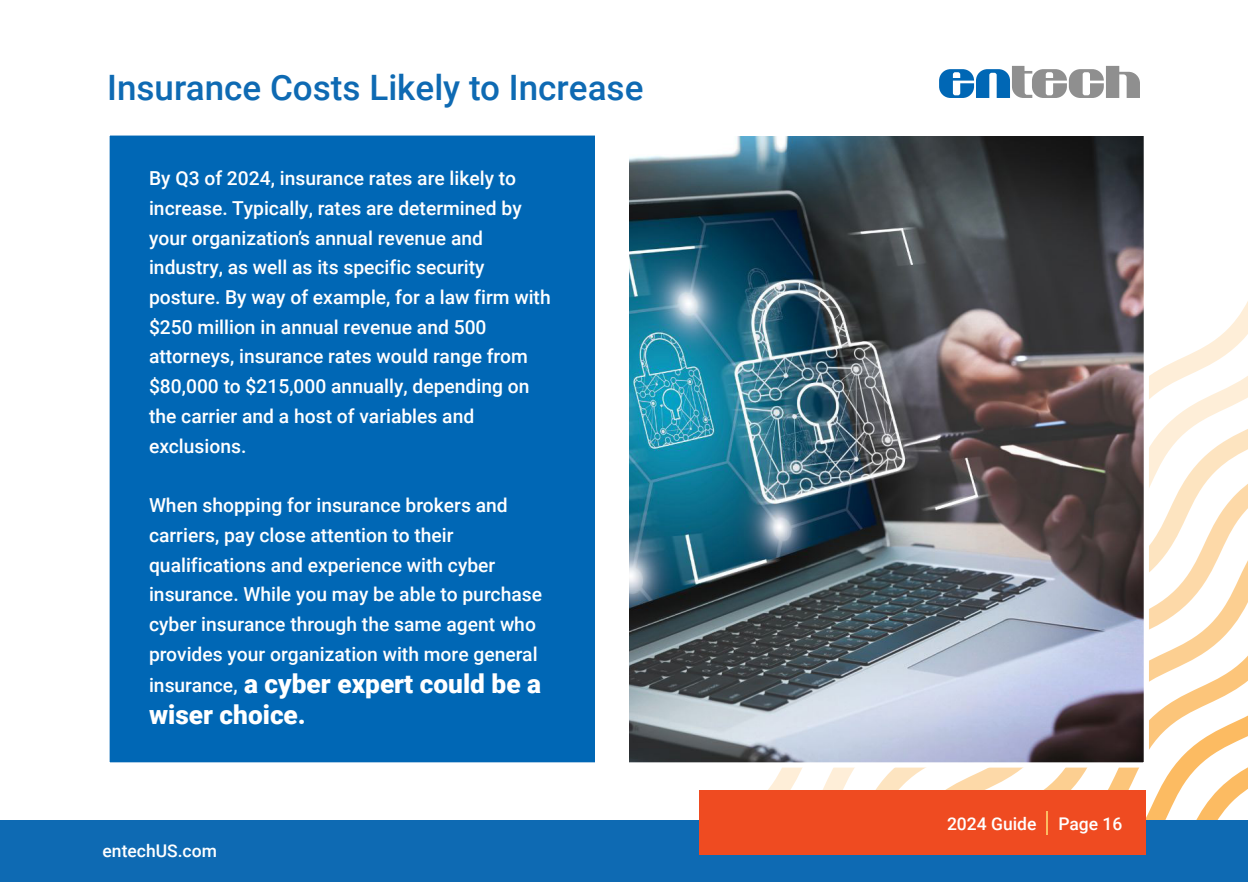
<style>
.page{position:relative;width:1248px;height:882px;background:#fff}
.page>*{position:absolute;margin:0;border:0;box-sizing:border-box;transform-origin:0 0}
.t1{font:500 35px "Roboto";color:#0e6ab3}
.t2{font:900 26.25px/31.5px "Roboto";color:#fff}
.t3{font:500 19.25px/29.8px "Roboto";color:#fff}
.t4{font:500 17.5px "Roboto";color:#fff}
.s1{font-weight:500;font-size:19.25px}
</style>
<div class="page">
<svg style="left:722px;top:303px;width:525px;height:518px"></svg>
<div style="left:108px;top:136px;width:486px;height:630px;background:#0067b5"></div>
<img style="left:629px;top:137px;width:513px;height:625px">
<div style="left:104px;top:130px;width:1044px;height:638px;border:5px solid #fff"></div>
<div style="left:0;top:821px;width:1247px;height:61px;background:#0e6ab3"></div>
<div style="left:699px;top:791px;width:446px;height:64px;background:#ef4b21"></div>
<svg style="left:939px;top:66px;width:200px;height:32px"></svg>
<hr style="left:1046px;top:811px;width:2px;height:24px;background:#fcbb62">
<h1 class="t1" style="left:107px;top:63px;width:538px">Insurance Costs Likely to Increase</h1>
<p class="t3" style="left:149px;top:163px;width:403px">By Q3 of 2024, insurance rates are likely to increase. Typically, rates are determined by your organization’s annual revenue and industry, as well as its specific security posture. By way of example, for a law firm with $250 million in annual revenue and 500 attorneys, insurance rates would range from $80,000 to $215,000 annually, depending on the carrier and a host of variables and exclusions.</p>
<p class="t3" style="left:149px;top:490px;width:394px">When shopping for insurance brokers and carriers, pay close attention to their qualifications and experience with cyber insurance. While you may be able to purchase cyber insurance through the same agent who provides your organization with more general</p>
<h2 class="t2" style="left:149px;top:666px;width:393px"><span class="s1">insurance,</span> a cyber expert could be a wiser choice.</h2>
<p class="t4" style="left:102px;top:839px;width:116px">entechUS.com</p>
<p class="t4" style="left:947px;top:811px;width:177px">2024 Guide Page 16</p>
</div>
